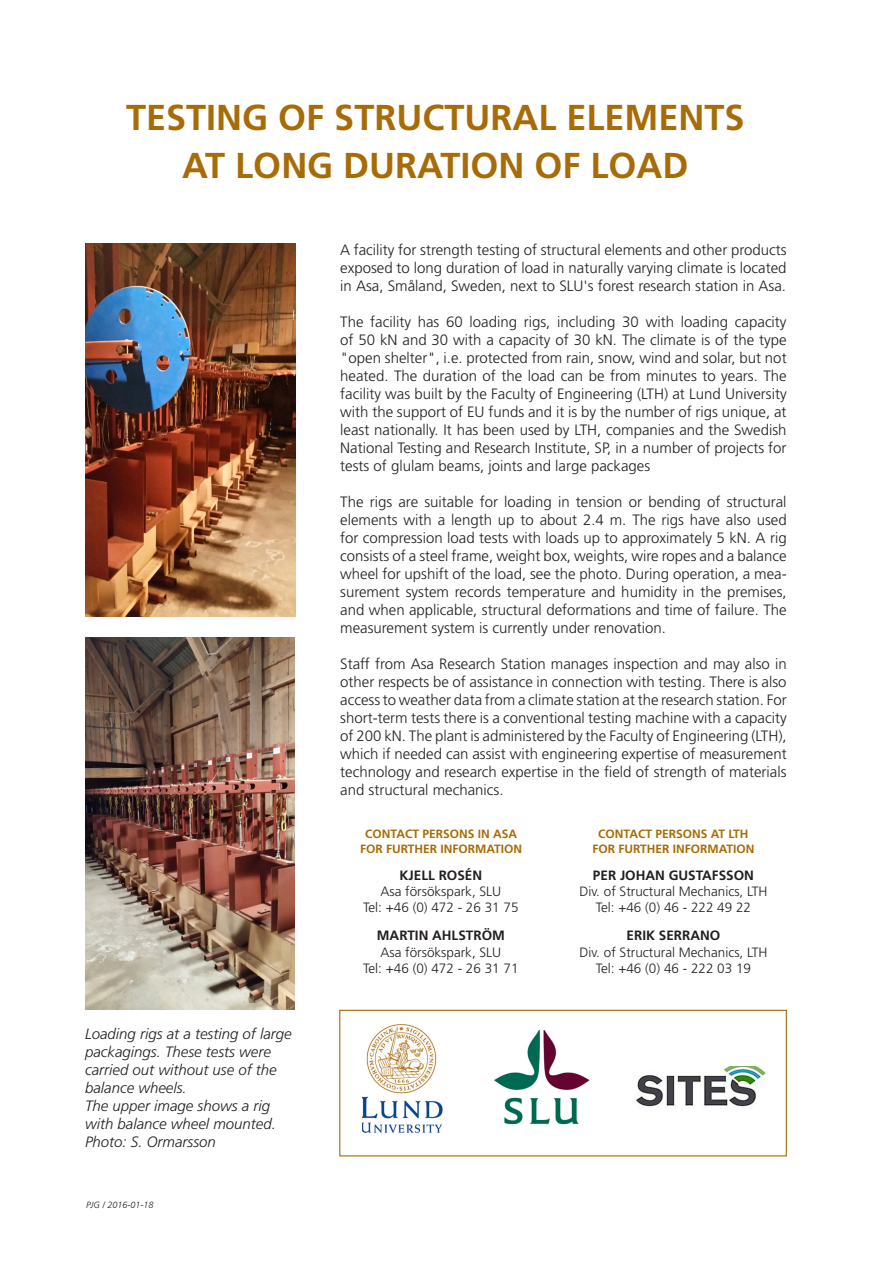
<style>
.page{position:relative;width:893px;height:1263px;background:#fff}
.page>*{position:absolute;margin:0;border:0;box-sizing:border-box;transform-origin:0 0}
.t1{font:700 36px "Frutiger LT Std";color:#a76c07}
.t2{font:300 15px/18px "Frutiger LT Std";color:#231f20;text-align:justify}
.t3{font:italic 300 15px/18px "Frutiger LT Std";color:#231f20}
.t4{font:300 13.5px/16.2px "Frutiger LT Std";color:#231f20;text-align:center}
.t5{font:700 12px/14.4px "Frutiger LT Std";color:#a76c07;text-align:center}
.t6{font:italic 300 9px "Frutiger LT Std";color:#231f20}
.s1{font-weight:700}
</style>
<div class="page">
<img style="left:86px;top:243px;width:210px;height:373px">
<img style="left:85px;top:637px;width:210px;height:373px">
<img style="left:636px;top:1066px;width:132px;height:41px">
<img style="left:362px;top:1024px;width:81px;height:109px">
<img style="left:494px;top:1030px;width:96px;height:95px">
<div style="left:339px;top:1010px;width:448px;height:146px;border:1px solid #a76c07"></div>
<p class="t1" style="left:126px;top:96px;width:620px">TESTING OF STRUCTURAL ELEMENTS</p>
<p class="t1" style="left:182px;top:144px;width:508px">AT LONG DURATION OF LOAD</p>
<p class="t2" style="left:340px;top:241px;width:448px">A facility for strength testing of structural elements and other products exposed to long duration of load in naturally varying climate is located in Asa, Småland, Sweden, next to SLU's forest research station in Asa.</p>
<p class="t2" style="left:340px;top:313px;width:448px">The facility has 60 loading rigs, including 30 with loading capacity of 50 kN and 30 with a capacity of 30 kN. The climate is of the type "open shelter", i.e. protected from rain, snow, wind and solar, but not heated. The duration of the load can be from minutes to years. The facility was built by the Faculty of Engineering (LTH) at Lund University with the support of EU funds and it is by the number of rigs unique, at least nationally. It has been used by LTH, companies and the Swedish National Testing and Research Institute, SP, in a number of projects for tests of glulam beams, joints and large packages</p>
<p class="t2" style="left:340px;top:493px;width:448px">The rigs are suitable for loading in tension or bending of structural elements with a length up to about 2.4 m. The rigs have also used for compression load tests with loads up to approximately 5 kN. A rig consists of a steel frame, weight box, weights, wire ropes and a balance wheel for upshift of the load, see the photo. During operation, a mea&shy;surement system records temperature and humidity in the premises, and when applicable, structural deformations and time of failure. The measurement system is currently under renovation.</p>
<p class="t2" style="left:340px;top:655px;width:448px">Staff from Asa Research Station manages inspection and may also in other respects be of assistance in connection with testing. There is also access to weather data from a climate station at the research station. For short-term tests there is a conventional testing machine with a capacity of 200 kN. The plant is administered by the Faculty of Engineering (LTH), which if needed can assist with engineering expertise of measurement technology and research expertise in the field of strength of materials and structural mechanics.</p>
<p class="t3" style="left:85px;top:1025px;width:208px">Loading rigs at a testing of large packagings. These tests were carried out without use of the balance wheels.</p>
<p class="t3" style="left:85px;top:1097px;width:192px">The upper image shows a rig with balance wheel mounted.</p>
<p class="t3" style="left:85px;top:1133px;width:132px">Photo: S. Ormarsson</p>
<p class="t6" style="left:86px;top:1200px;width:69px">PJG / 2016-01-18</p>
<p class="t5" style="left:360px;top:827px;width:164px">CONTACT PERSONS IN ASA<br>FOR FURTHER INFORMATION</p>
<p class="t4" style="left:363px;top:867px;width:157px"><span class="s1">KJELL ROSÉN<br></span>Asa försökspark, SLU<br>Tel: +46 (0) 472 - 26 31 75</p>
<p class="t4" style="left:363px;top:928px;width:157px"><span class="s1">MARTIN AHLSTRÖM<br></span>Asa försökspark, SLU<br>Tel: +46 (0) 472 - 26 31 71</p>
<p class="t5" style="left:592px;top:827px;width:164px">CONTACT PERSONS AT LTH<br>FOR FURTHER INFORMATION</p>
<p class="t4" style="left:579px;top:867px;width:190px"><span class="s1">PER JOHAN GUSTAFSSON<br></span>Div. of Structural Mechanics, LTH<br>Tel: +46 (0) 46 - 222 49 22</p>
<p class="t4" style="left:579px;top:928px;width:190px"><span class="s1">ERIK SERRANO<br></span>Div. of Structural Mechanics, LTH<br>Tel: +46 (0) 46 - 222 03 19</p>
</div>
